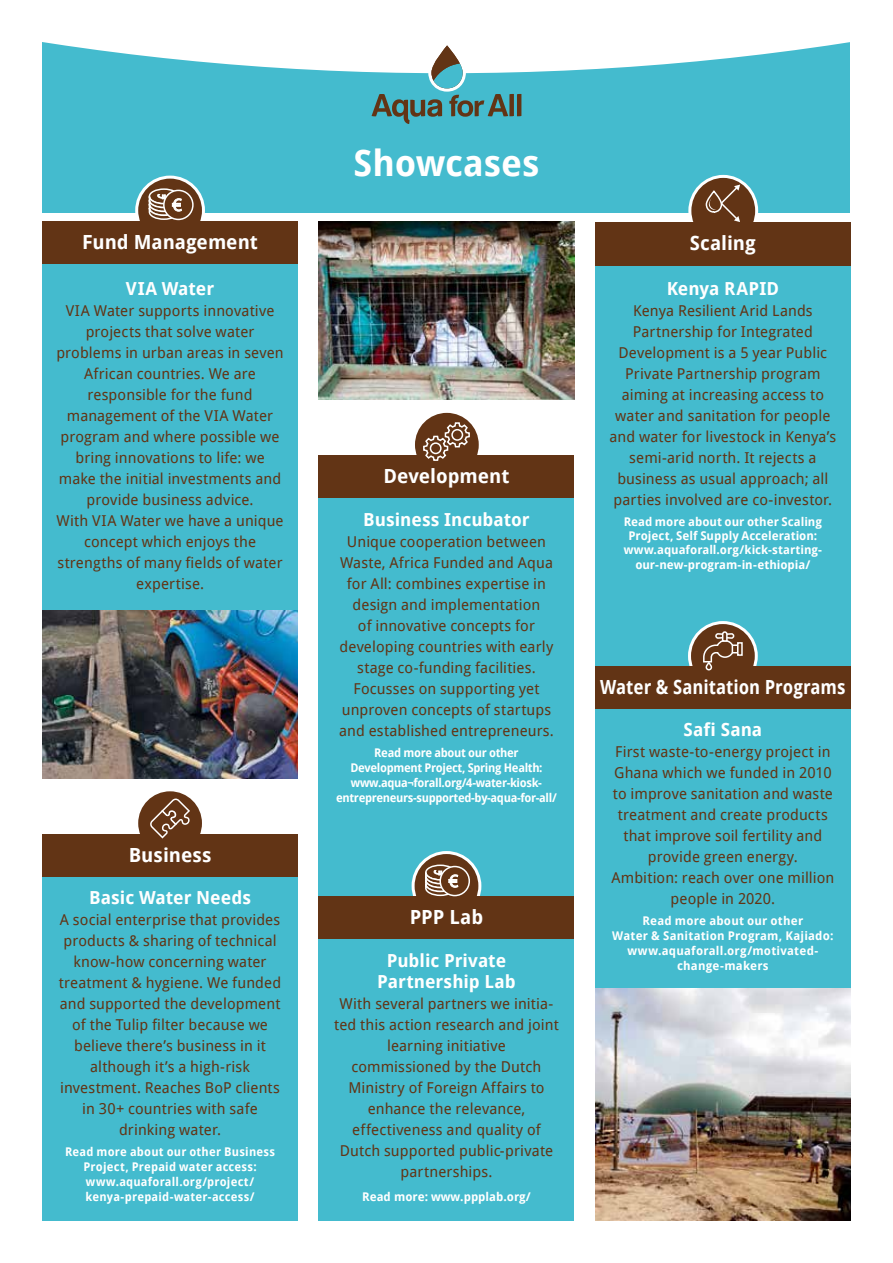
<style>
.page{position:relative;width:893px;height:1263px;background:#fff}
.page>*{position:absolute;margin:0;border:0;box-sizing:border-box;transform-origin:0 0}
.t1{font:700 36px "Droid Sans";color:#fff}
.t2{font:700 19.5px "Droid Sans";color:#fff}
.t3{font:700 19.5px "Droid Sans";color:#fff;scale:.9 1}
.t4{font:700 18px/21px "Droid Sans";color:#fff;text-align:center}
.t5{font:15px/21px "Droid Sans";letter-spacing:.005em;color:#623415;text-align:center}
.t6{font:700 12px/14.4px "Droid Sans";color:#fff;text-align:center}
.t7{font:700 12px/15px "Droid Sans";letter-spacing:-.03em;color:#fff;text-align:center}
.t8{font:700 12px/15px "Droid Sans";letter-spacing:.02em;color:#fff;text-align:center}
</style>
<div class="page">
<div style="left:43px;top:264px;width:255px;height:382px;background:#44bbce"></div>
<div style="left:319px;top:498px;width:255px;height:409px;background:#44bbce"></div>
<div style="left:43px;top:43px;width:807px;height:170px;background:#44bbce"></div>
<svg style="left:42px;top:42px;width:808px;height:31px;fill:#fff"></svg>
<svg style="left:372px;top:43px;width:149px;height:80px"></svg>
<img style="left:319px;top:221px;width:255px;height:179px">
<img style="left:43px;top:610px;width:255px;height:168px">
<svg style="left:137px;top:177px;width:66px;height:67px"></svg>
<div style="left:135px;top:176px;width:70px;height:69px;border:3px solid #fff;border-radius:50%"></div>
<div style="left:415px;top:413px;width:64px;height:64px;background:#623415;border-radius:50%"></div>
<div style="left:43px;top:221px;width:255px;height:43px;background:#623415"></div>
<div style="left:319px;top:455px;width:255px;height:43px;background:#623415"></div>
<div style="left:595px;top:265px;width:255px;height:417px;background:#44bbce"></div>
<div style="left:690px;top:176px;width:67px;height:69px;background:#623415;border-radius:50%"></div>
<div style="left:688px;top:175px;width:70px;height:72px;border:3px solid #fff;border-radius:50%"></div>
<div style="left:595px;top:222px;width:255px;height:44px;background:#623415"></div>
<div style="left:43px;top:876px;width:255px;height:344px;background:#44bbce"></div>
<div style="left:138px;top:791px;width:64px;height:64px;background:#623415;border-radius:50%"></div>
<div style="left:43px;top:834px;width:255px;height:42px;background:#623415"></div>
<div style="left:319px;top:939px;width:255px;height:281px;background:#44bbce"></div>
<svg style="left:413px;top:852px;width:67px;height:67px"></svg>
<div style="left:412px;top:851px;width:69px;height:70px;border:3px solid #fff;border-radius:50%"></div>
<div style="left:319px;top:896px;width:255px;height:43px;background:#623415"></div>
<div style="left:595px;top:708px;width:255px;height:287px;background:#44bbce"></div>
<svg style="left:689px;top:622px;width:67px;height:67px"></svg>
<div style="left:688px;top:621px;width:70px;height:70px;border:3px solid #fff;border-radius:50%"></div>
<div style="left:595px;top:666px;width:255px;height:42px;background:#623415"></div>
<img style="left:595px;top:989px;width:255px;height:231px">
<svg style="left:150px;top:798px;width:40px;height:40px"></svg>
<svg style="left:426px;top:865px;width:29px;height:15px"></svg>
<div style="left:425px;top:864px;width:31px;height:16px;border:2px solid #fff;border-radius:50%"></div>
<div style="left:440px;top:866px;width:29px;height:29px;background:#633515;border-radius:50%"></div>
<div style="left:439px;top:866px;width:31px;height:30px;border:2px solid #fff;border-radius:50%"></div>
<svg style="left:424px;top:869px;width:35px;height:28px"></svg>
<svg style="left:739px;top:642px;width:4px;height:14px"></svg>
<svg style="left:702px;top:630px;width:37px;height:41px;background:#7e583e"></svg>
<svg style="left:705px;top:185px;width:35px;height:37px"></svg>
<svg style="left:422px;top:421px;width:49px;height:40px"></svg>
<svg style="left:149px;top:189px;width:29px;height:15px"></svg>
<div style="left:149px;top:188px;width:30px;height:16px;border:2px solid #fff;border-radius:50%"></div>
<div style="left:164px;top:190px;width:29px;height:29px;background:#633515;border-radius:50%"></div>
<div style="left:163px;top:190px;width:31px;height:30px;border:2px solid #fff;border-radius:50%"></div>
<svg style="left:148px;top:193px;width:35px;height:28px"></svg>
<h2 class="t2" style="left:82px;top:228px;width:177px">Fund Management</h2>
<p class="t4" style="left:126px;top:277px;width:90px">VIA Water</p>
<p class="t5" style="left:56px;top:299px;width:229px">VIA Water supports innovative projects that solve water problems in urban areas in seven<br>African countries. We are responsible for the fund management of the VIA Water program and where possible we bring innovations to life: we make the initial investments and provide business advice.<br>With VIA Water we have a unique concept which enjoys the strengths of many fields of water expertise.</p>
<h2 class="t2" style="left:129px;top:841px;width:84px">Business</h2>
<p class="t4" style="left:89px;top:886px;width:163px">Basic Water Needs</p>
<p class="t5" style="left:59px;top:908px;width:224px">A social enterprise that provides products &amp; sharing of technical know-how concerning water treatment &amp; hygiene. We funded and supported the development of the Tulip filter because we believe there’s business in it although it’s a high-risk investment. Reaches BoP clients in 30+ countries with safe drinking water.</p>
<p class="t8" style="left:65px;top:1143px;width:211px">Read more about our other Business<br>Project, Prepaid water access: www.aquaforall.org/project/ kenya-prepaid-water-access/</p>
<h1 class="t1" style="left:354px;top:138px;width:187px">Showcases</h1>
<h2 class="t2" style="left:383px;top:462px;width:128px">Development</h2>
<p class="t4" style="left:363px;top:508px;width:168px">Business Incubator</p>
<p class="t5" style="left:339px;top:530px;width:216px">Unique cooperation between<br>Waste, Africa Funded and Aqua for All: combines expertise in design and implementation<br>of innovative concepts for developing countries with early stage co-funding facilities.<br>Focusses on supporting yet unproven concepts of startups and established entrepreneurs.</p>
<p class="t7" style="left:336px;top:744px;width:222px">Read more about our other<br>Development Project, Spring Health: www.aqua¬forall.org/4-water-kiosk&shy;entrepreneurs-supported-by-aqua-for-all/</p>
<h2 class="t2" style="left:410px;top:903px;width:75px">PPP Lab</h2>
<p class="t4" style="left:377px;top:949px;width:140px">Public Private<br>Partnership Lab</p>
<p class="t5" style="left:334px;top:992px;width:226px">With several partners we initia&shy;ted this action research and joint learning initiative<br>commissioned by the Dutch<br>Ministry of Foreign Affairs to enhance the relevance, effectiveness and quality of<br>Dutch supported public-private partnerships.</p>
<p class="t6" style="left:362px;top:1189px;width:170px">Read more: www.ppplab.org/</p>
<h2 class="t2" style="left:690px;top:229px;width:67px">Scaling</h2>
<p class="t4" style="left:667px;top:277px;width:114px">Kenya RAPID</p>
<p class="t5" style="left:609px;top:299px;width:228px">Kenya Resilient Arid Lands<br>Partnership for Integrated<br>Development is a 5 year Public<br>Private Partnership program aiming at increasing access to water and sanitation for people and water for livestock in Kenya’s semi-arid north. It rejects a business as usual approach; all parties involved are co-investor.</p>
<p class="t6" style="left:624px;top:514px;width:200px">Read more about our other Scaling Project, Self Supply Acceleration: www.aquaforall.org/kick-starting&shy;our-new-program-in-ethiopia/</p>
<h2 class="t3" style="left:600px;top:673px;width:274px">Water &amp; Sanitation Programs</h2>
<p class="t4" style="left:684px;top:718px;width:80px">Safi Sana</p>
<p class="t5" style="left:611px;top:740px;width:224px">First waste-to-energy project in<br>Ghana which we funded in 2010 to improve sanitation and waste treatment and create products that improve soil fertility and provide green energy.<br>Ambition: reach over one million people in 2020.</p>
<p class="t6" style="left:612px;top:912px;width:223px;line-height:15px">Read more about our other<br>Water &amp; Sanitation Program, Kajiado: www.aquaforall.org/motivated&shy;change-makers</p>
</div>
